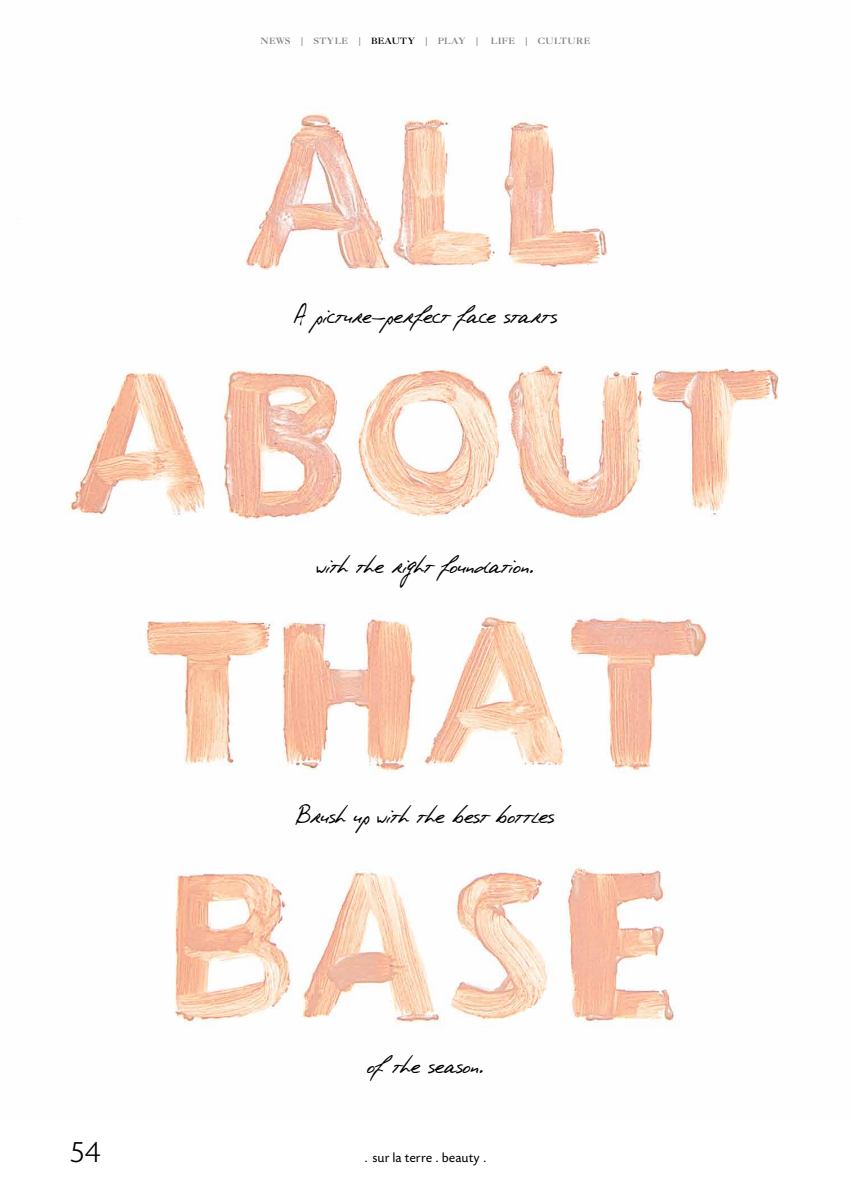
<style>
.page{position:relative;width:851px;height:1188px;background:#fff}
.page>*{position:absolute;margin:0;border:0;box-sizing:border-box;transform-origin:0 0}
.t1{font:300 31.25px "Today SHOP";color:#000}
.t2{font:26.25px "Phont Phreak's Handwriting";letter-spacing:-.01em;color:#000}
.t3{font:13.75px "Today SHOP";letter-spacing:.045em;color:#000}
.t4{font:700 8.75px "Caslon BT";letter-spacing:.035em;color:#808285}
.s1{font-family:"Today SHOP";font-weight:300;font-size:12.5px}
.s2{color:#000}
.s3{font-family:"Flux";font-size:15px}
</style>
<div class="page">
<img style="left:68px;top:108px;width:711px;height:917px">
<p class="t4" style="left:260px;top:36px;width:331px">NEWS <span class="s1">l</span> STYLE <span class="s1">l</span> <span class="s2">BEAUTY</span> <span class="s1">l</span> PLAY <span class="s1">l</span> LIFE <span class="s1">l</span> CULTURE</p>
<p class="t2" style="left:294px;top:298px;width:265px">A picture-perfect face starts</p>
<p class="t2" style="left:316px;top:548px;width:219px">with the right foundation.</p>
<p class="t2" style="left:296px;top:798px;width:259px">Brush up with the best bottles</p>
<p class="t2" style="left:367px;top:1048px;width:118px">of the season.</p>
<p class="t1" style="left:71px;top:1135px;width:31px">54</p>
<p class="t3" style="left:364px;top:1150px;width:123px"><span class="s3">.</span> sur la terre <span class="s3">.</span> beauty <span class="s3">.</span></p>
</div>
